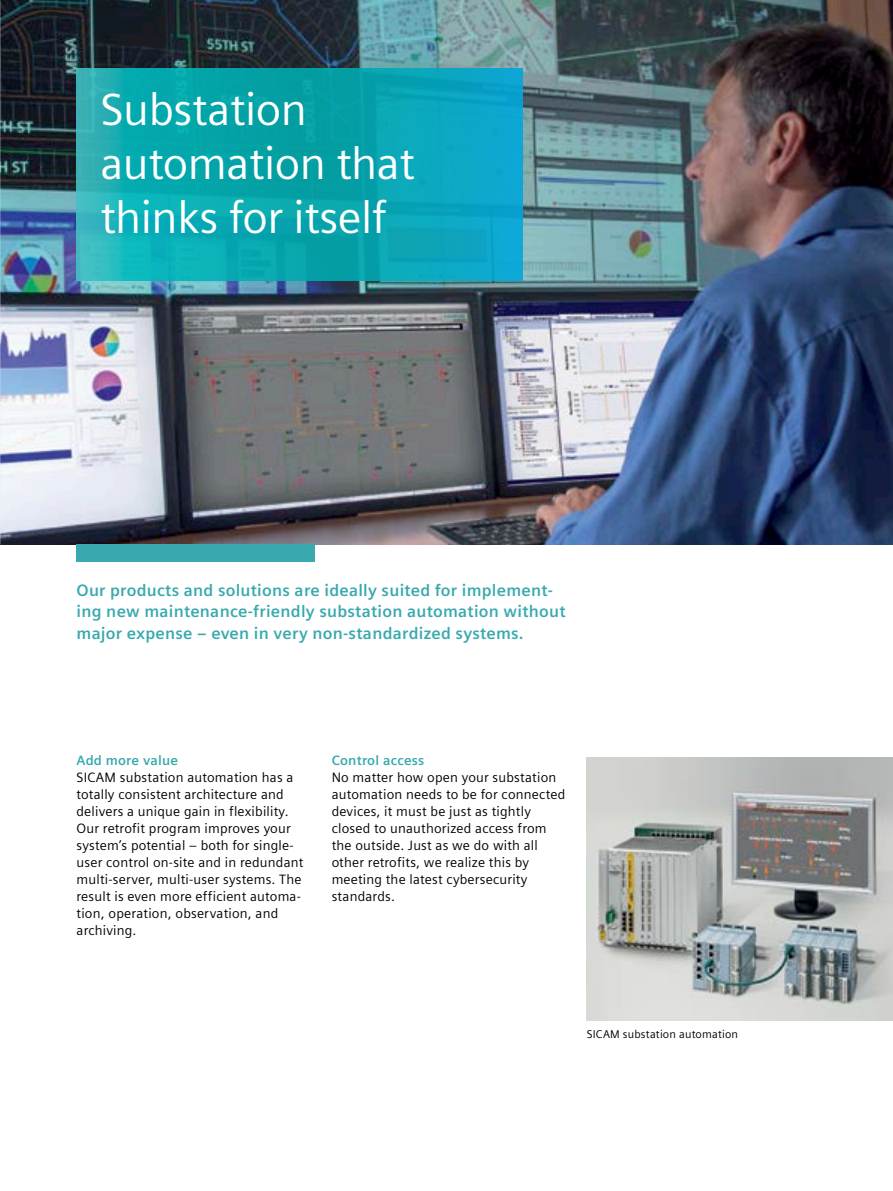
<style>
.page{position:relative;width:893px;height:1191px;background:#fff}
.page>*{position:absolute;margin:0;border:0;box-sizing:border-box;transform-origin:0 0}
.t1{font:45px/54px "Siemens Sans Global";letter-spacing:-.01em;color:#fff}
.t2{font:700 16.5px/21.5px "Siemens Sans Global";letter-spacing:.015em;color:#38a9ae}
.t3{font:13.5px/17px "Siemens Sans Global";letter-spacing:.015em;color:#000}
.t4{font:700 13.5px "Siemens Sans Global";letter-spacing:.015em;color:#38a9ae}
.t5{font:11.25px "Siemens Sans Global";letter-spacing:.015em;color:#000}
</style>
<div class="page">
<img style="left:1px;top:0;width:892px;height:544px">
<img style="left:0;top:0;width:1px;height:544px">
<div style="left:77px;top:544px;width:238px;height:17px;background:#38a9ae"></div>
<img style="left:587px;top:757px;width:306px;height:264px">
<svg style="left:77px;top:68px;width:445px;height:212px;background:#0ba7b4"></svg>
<h1 class="t1" style="left:100px;top:84px;width:316px">Substation automation that thinks for itself</h1>
<p class="t2" style="left:77px;top:579px;width:490px">Our products and solutions are ideally suited for implement&shy;ing new maintenance-friendly substation automation without major expense – even in very non-standardized systems.</p>
<p class="t4" style="left:77px;top:752px;width:103px">Add more value</p>
<p class="t3" style="left:77px;top:769px;width:228px">SICAM substation automation has a totally consistent architecture and delivers a unique gain in flexibility.<br>Our retrofit program improves your system’s potential – both for single&shy;user control on-site and in redundant multi-server, multi-user systems. The result is even more efficient automa&shy;tion, operation, observation, and archiving.</p>
<p class="t4" style="left:332px;top:752px;width:94px">Control access</p>
<p class="t3" style="left:332px;top:769px;width:235px">No matter how open your substation automation needs to be for connected devices, it must be just as tightly closed to unauthorized access from the outside. Just as we do with all other retrofits, we realize this by meeting the latest cybersecurity standards.</p>
<p class="t5" style="left:587px;top:1025px;width:153px">SICAM substation automation</p>
</div>
